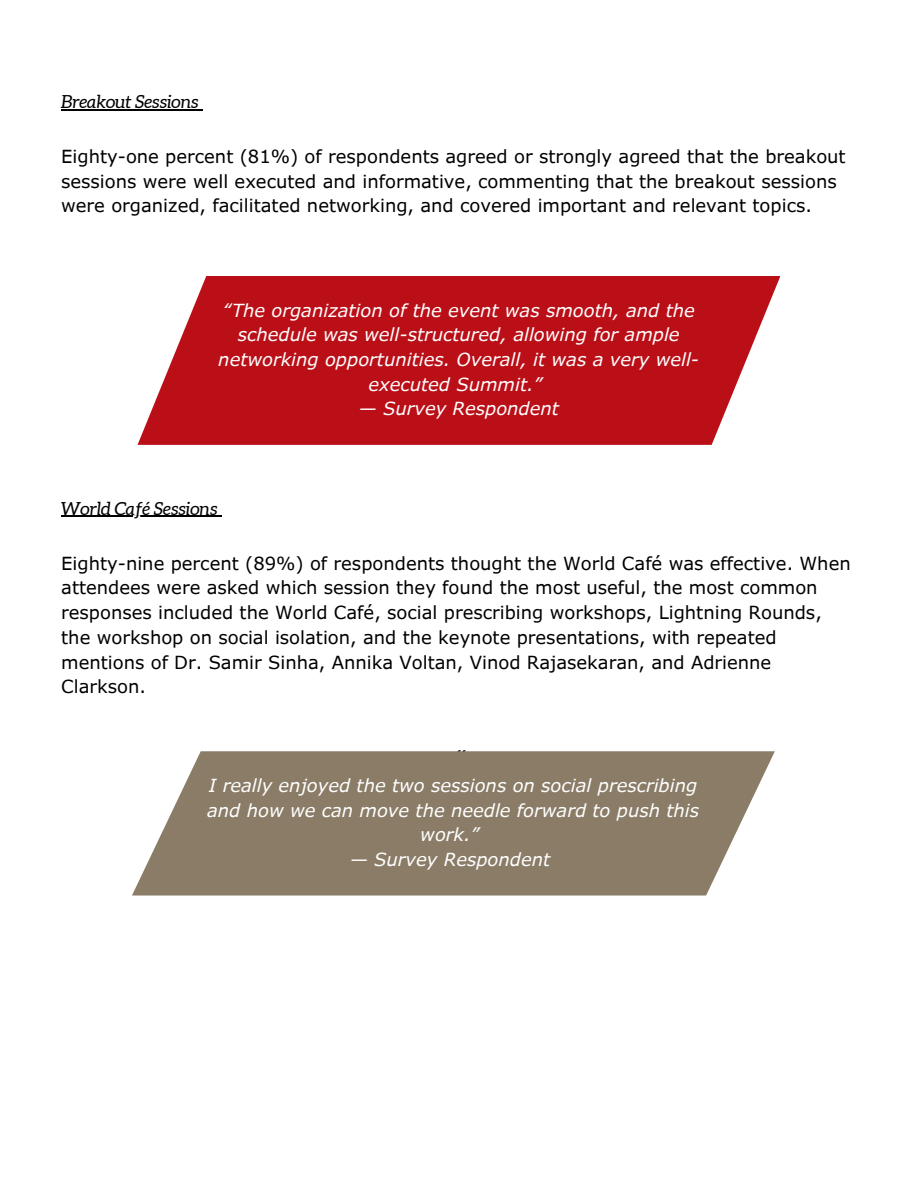
<style>
.page{position:relative;width:918px;height:1188px;background:#fff}
.page>*{position:absolute;margin:0;border:0;box-sizing:border-box;transform-origin:0 0}
.t1{font:18px/24.8px "Verdana Pro";color:#000}
.t2{font:italic 18px/24.8px "Verdana Pro";color:#fff;text-align:center}
.t3{font:italic 18px "Aleo";color:#000}
.t4{font:italic 700 18px "Verdana Pro";color:#000}
</style>
<div class="page">
<hr style="left:61px;top:109px;width:138px;height:1px;background:#000">
<hr style="left:61px;top:516px;width:157px;height:1px;background:#000">
<svg style="left:138px;top:276px;width:642px;height:169px;background:#c22830"></svg>
<svg style="left:132px;top:751px;width:643px;height:145px;background:#978a77"></svg>
<h1 class="t3" style="left:61px;top:92px;width:139px">Breakout Sessions</h1>
<h1 class="t1" style="left:61px;top:143px;width:786px">Eighty-one percent (81%) of respondents agreed or strongly agreed that the breakout sessions were well executed and informative, commenting that the breakout sessions were organized, facilitated networking, and covered important and relevant topics.</h1>
<p class="t2" style="left:218px;top:297px;width:482px">“The organization of the event was smooth, and the schedule was well-structured, allowing for ample networking opportunities. Overall, it was a very well&shy;executed Summit.”</p>
<p class="t2" style="left:359px;top:396px;width:202px">— Survey Respondent</p>
<h1 class="t3" style="left:61px;top:498px;width:158px">World Café Sessions</h1>
<h1 class="t1" style="left:61px;top:550px;width:791px">Eighty-nine percent (89%) of respondents thought the World Café was effective. When attendees were asked which session they found the most useful, the most common responses included the World Café, social prescribing workshops, Lightning Rounds, the workshop on social isolation, and the keynote presentations, with repeated mentions of Dr. Samir Sinha, Annika Voltan, Vinod Rajasekaran, and Adrienne Clarkson.</h1>
<h1 class="t4" style="left:453px;top:746px;width:13px">“</h1>
<h1 class="t2" style="left:207px;top:772px;width:494px">I really enjoyed the two sessions on social prescribing and how we can move the needle forward to push this work.”</h1>
<h1 class="t2" style="left:350px;top:847px;width:202px">— Survey Respondent</h1>
</div>
